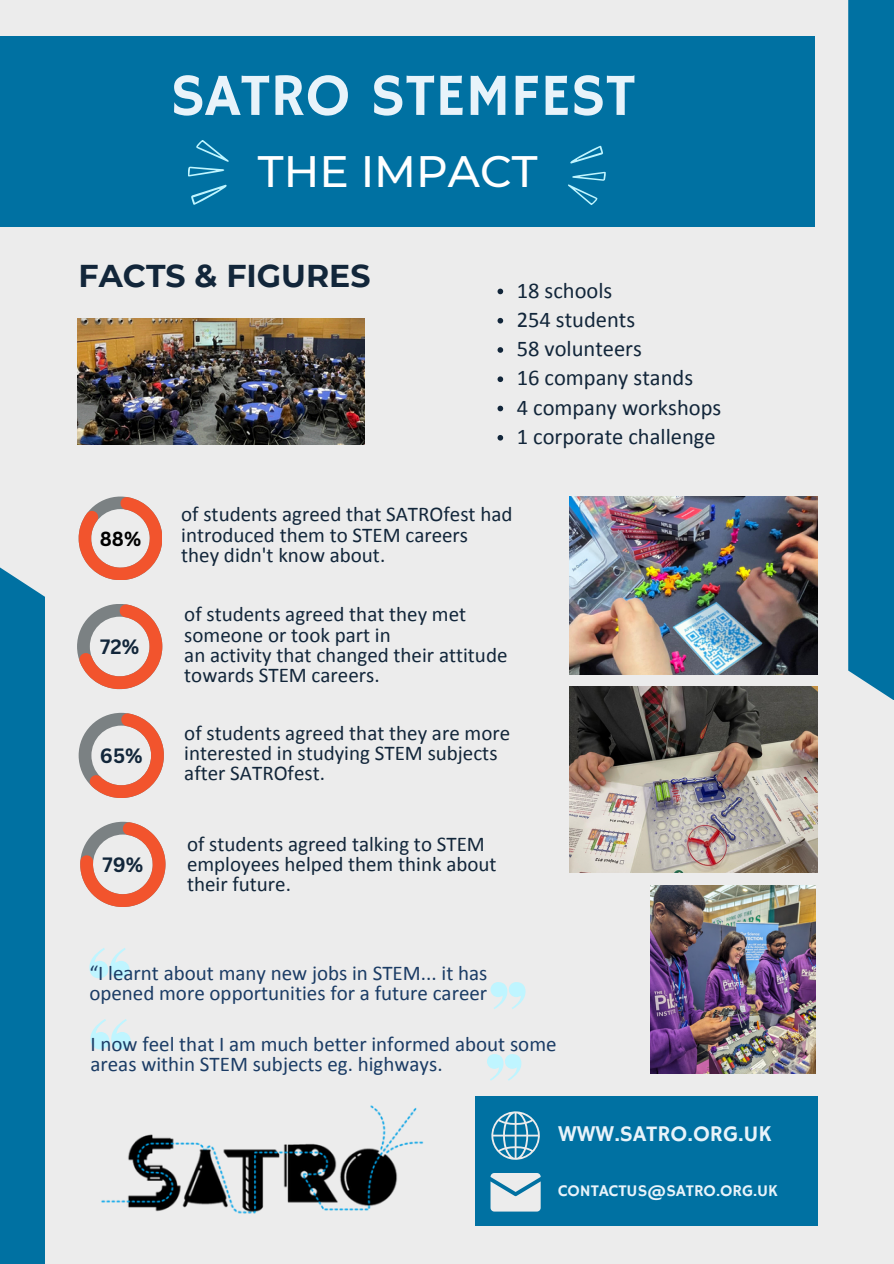
<style>
.page{position:relative;width:894px;height:1264px;background:#fff}
.page>*{position:absolute;margin:0;border:0;box-sizing:border-box;transform-origin:0 0}
.t1{font:60px "Hammersmith One";color:#e8f3fa}
.t2{font:500 43.95px "Montserrat";color:#fff}
.t3{font:700 31.5px "Montserrat";color:#12263a}
.t4{font:22.5px "Calibri";color:#12263a}
.t5{font:22.5px "Hammersmith One";color:#e8f3fa}
.t6{font:21px/20.2px "Calibri";color:#12263a}
.t7{font:21px/20.2px "Calibri";color:#1b3c65}
.t8{font:700 20.25px "Canva Sans";color:#12263a}
.t9{font:700 19.8px "Canva Sans";color:#000}
.t10{font:16.5px "Hammersmith One";color:#e8f3fa}
</style>
<div class="page">
<div style="left:0;top:0;width:893px;height:1263px;background:#ececec"></div>
<div style="left:0;top:567px;width:45px;height:696px;background:#0071a2"></div>
<div style="left:848px;top:0;width:45px;height:700px;background:#0071a2"></div>
<div style="left:475px;top:1096px;width:342px;height:129px;background:#0071a2"></div>
<svg style="left:491px;top:1111px;width:49px;height:49px"></svg>
<svg style="left:490px;top:1173px;width:50px;height:38px;background:#ccdbe2"></svg>
<div style="left:0;top:36px;width:814px;height:191px;background:#0071a2"></div>
<img style="left:101px;top:1105px;width:323px;height:109px">
<svg style="left:188px;top:140px;width:41px;height:65px"></svg>
<svg style="left:77px;top:604px;width:85px;height:85px"></svg>
<svg style="left:79px;top:712px;width:85px;height:86px"></svg>
<svg style="left:80px;top:821px;width:85px;height:86px"></svg>
<svg style="left:497px;top:289px;width:6px;height:5px"></svg>
<svg style="left:497px;top:318px;width:6px;height:5px"></svg>
<svg style="left:497px;top:347px;width:6px;height:6px"></svg>
<svg style="left:497px;top:376px;width:6px;height:6px"></svg>
<svg style="left:497px;top:406px;width:6px;height:5px"></svg>
<svg style="left:497px;top:435px;width:6px;height:5px"></svg>
<svg style="left:89px;top:948px;width:40px;height:30px"></svg>
<svg style="left:487px;top:1054px;width:34px;height:26px"></svg>
<svg style="left:490px;top:982px;width:35px;height:27px"></svg>
<svg style="left:90px;top:1019px;width:41px;height:30px"></svg>
<svg style="left:568px;top:146px;width:37px;height:59px"></svg>
<img style="left:77px;top:318px;width:287px;height:126px">
<svg style="left:79px;top:496px;width:83px;height:84px"></svg>
<img style="left:650px;top:885px;width:165px;height:187px">
<img style="left:569px;top:686px;width:248px;height:186px">
<img style="left:569px;top:496px;width:247px;height:178px">
<p class="t1" style="left:170px;top:61px;width:466px">SATRO STEMFEST</p>
<h2 class="t2" style="left:258px;top:144px;width:281px">THE IMPACT</h2>
<p class="t3" style="left:79px;top:256px;width:293px">FACTS &amp; FIGURES</p>
<p class="t4" style="left:516px;top:281px;width:97px">18 schools</p>
<p class="t4" style="left:516px;top:310px;width:120px">254 students</p>
<p class="t4" style="left:516px;top:339px;width:127px">58 volunteers</p>
<p class="t4" style="left:516px;top:368px;width:178px">16 company stands</p>
<p class="t4" style="left:516px;top:398px;width:206px">4 company workshops</p>
<p class="t4" style="left:516px;top:427px;width:200px">1 corporate challenge</p>
<p class="t9" style="left:100px;top:525px;width:43px">88%</p>
<p class="t8" style="left:100px;top:632px;width:40px">72%</p>
<p class="t8" style="left:100px;top:741px;width:44px">65%</p>
<p class="t8" style="left:102px;top:850px;width:42px">79%</p>
<p class="t6" style="left:181px;top:506px;width:333px">of students agreed that SATROfest had introduced them to STEM careers<br>they didn't know about.</p>
<h5 class="t6" style="left:184px;top:606px;width:324px">of students agreed that they met someone or took part in<br>an activity that changed their attitude towards STEM careers.</h5>
<h5 class="t6" style="left:184px;top:724px;width:327px">of students agreed that they are more interested in studying STEM subjects after SATROfest.</h5>
<p class="t6" style="left:187px;top:835px;width:311px">of students agreed talking to STEM employees helped them think about their future.</p>
<h5 class="t7" style="left:89px;top:964px;width:399px">“I learnt about many new jobs in STEM... it has opened more opportunities for a future career</h5>
<h5 class="t7" style="left:90px;top:1035px;width:467px">I now feel that I am much better informed about some areas within STEM subjects eg. highways.</h5>
<p class="t5" style="left:558px;top:1120px;width:215px">WWW.SATRO.ORG.UK</p>
<h3 class="t10" style="left:558px;top:1180px;width:221px">CONTACTUS@SATRO.ORG.UK</h3>
</div>
